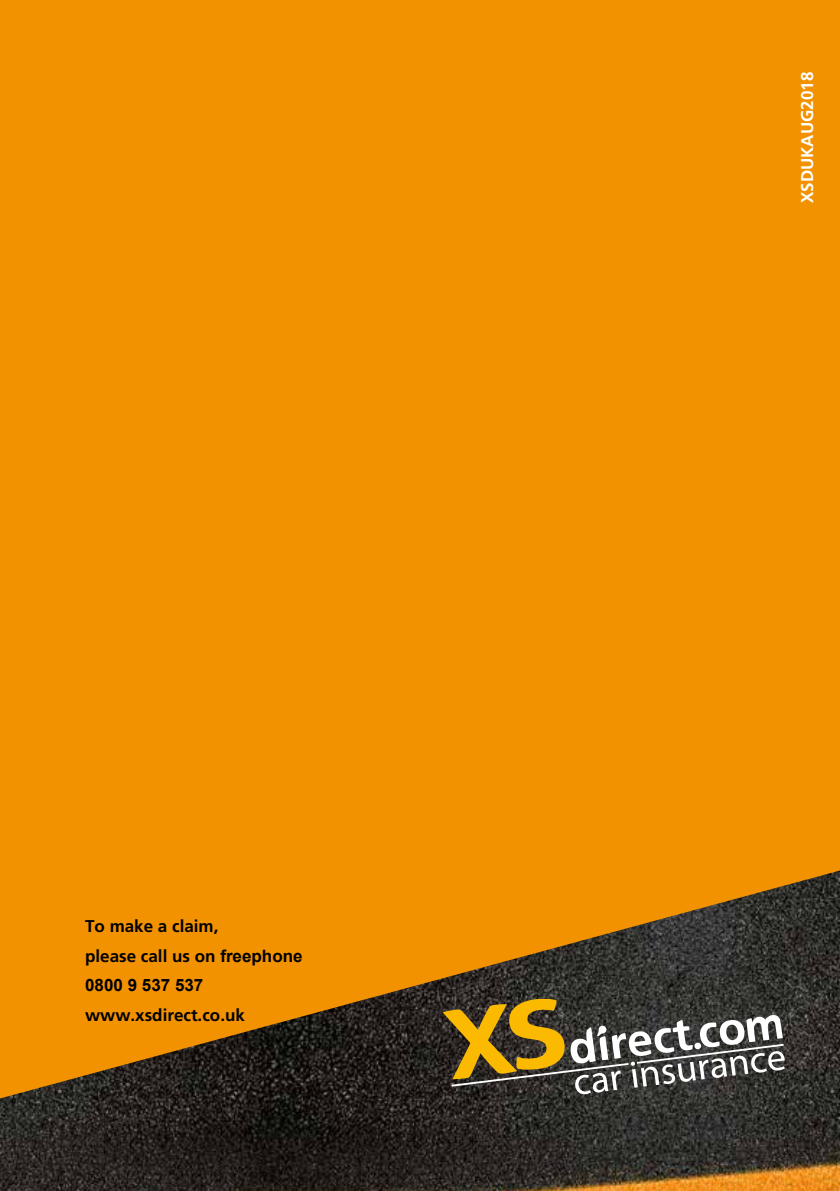
<style>
.page{position:relative;width:840px;height:1191px;background:#fff}
.page>*{position:absolute;margin:0;border:0;box-sizing:border-box;transform-origin:0 0}
.t1{font:700 17px/29.6px "Frutiger LT Std";color:#000}
.t2{font:700 17px "Frutiger LT Std";color:#fff}
.t3{font:700 17px "Arial";color:#000}
.s1{font-family:"Arial"}
</style>
<div class="page">
<div style="left:0;top:0;width:839px;height:1191px;background:#f39200"></div>
<img style="left:0;top:870px;width:839px;height:321px">
<svg style="left:442px;top:998px;width:342px;height:96px;background:#6b6247"></svg>
<p class="t1" style="left:85px;top:911px;width:219px">To make a claim,<br>please call us on <span class="s1">freephone</span></p>
<p class="t3" style="left:85px;top:974px;width:120px">0800 9 537 537</p>
<p class="t1" style="left:85px;top:1000px;width:161px">www.xsdirect.co.uk</p>
<p class="t2" style="left:796px;top:203px;width:133px;rotate:-90deg">XSDUKAUG2018</p>
</div>
